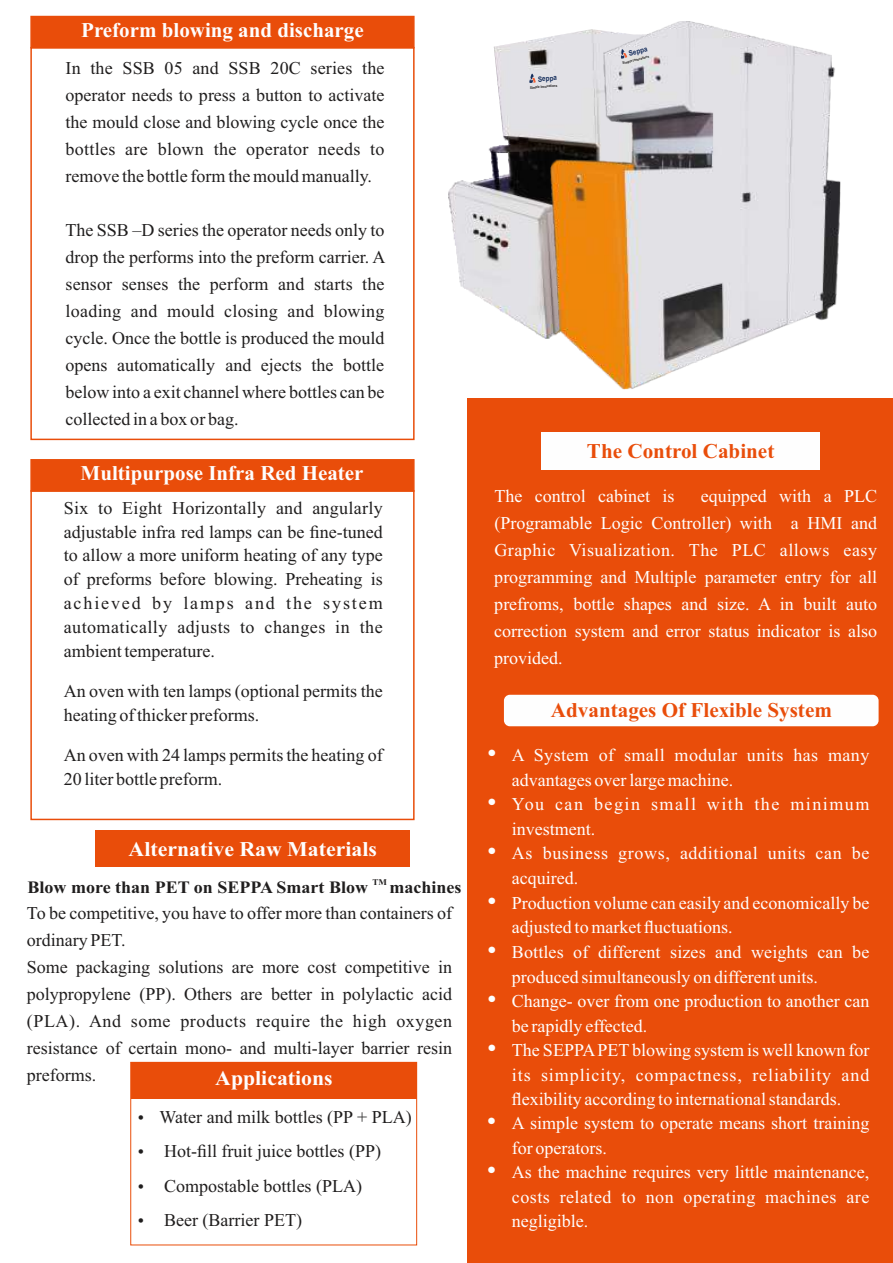
<style>
.page{position:relative;width:893px;height:1263px;background:#fff}
.page>*{position:absolute;margin:0;border:0;box-sizing:border-box;transform-origin:0 0}
.t1{font:700 21px "Times New Roman";color:#fefefe}
.t2{font:700 21px "Times New Roman";color:#e94d0a}
.t3{font:700 21px "Times New Roman";color:#fefefe;scale:1.04 1}
.t4{font:18px/27px "Times New Roman";color:#201e1e}
.t5{font:18px/24.5px "Times New Roman";color:#fefefe}
.t6{font:700 17.4px "Times New Roman";color:#201e1e;scale:1.04 1}
.t7{font:700 8.7px "Times New Roman";color:#201e1e;scale:1.04 1}
.t8{font:700 7.5px "Arial";color:#172f5d;scale:.86 1}
.t9{font:700 3.6px "Arial";color:#201e1e;scale:.83 1}
</style>
<div class="page">
<div style="left:95px;top:831px;width:315px;height:36px;background:#e94d0a"></div>
<div style="left:468px;top:398px;width:425px;height:865px;background:#e94d0a"></div>
<div style="left:30px;top:15px;width:385px;height:32px;background:#e94d0a"></div>
<div style="left:30px;top:459px;width:385px;height:31px;background:#e94d0a"></div>
<div style="left:30px;top:47px;width:385px;height:393px;border:1px solid #e94d0a"></div>
<div style="left:30px;top:490px;width:385px;height:330px;border:1px solid #e94d0a"></div>
<div style="left:504px;top:695px;width:375px;height:31px;background:#fefefe;border-radius:6px"></div>
<div style="left:542px;top:432px;width:278px;height:38px;background:#fefefe"></div>
<div style="left:130px;top:1062px;width:287px;height:183px;border:1px solid #e94d0a"></div>
<div style="left:131px;top:1062px;width:286px;height:36px;background:#e94d0a"></div>
<img style="left:448px;top:37px;width:102px;height:302px">
<img style="left:550px;top:21px;width:290px;height:368px">
<svg style="left:621px;top:49px;width:6px;height:10px"></svg>
<svg style="left:529px;top:74px;width:7px;height:9px"></svg>
<p class="t1" style="left:81px;top:23px;width:284px">Preform blowing and discharge</p>
<p class="t4" style="left:66px;top:56px;width:320px;text-align:justify">In the SSB 05 and SSB 20C series the operator needs to press a button to activate the mould close and blowing cycle once the bottles are blown the operator needs to remove the bottle form the mould manually.</p>
<p class="t4" style="left:66px;top:218px;width:321px;text-align:justify">The SSB –D series the operator needs only to drop the performs into the preform carrier. A sensor senses the perform and starts the loading and mould closing and blowing cycle. Once the bottle is produced the mould opens automatically and ejects the bottle below into a exit channel where bottles can be collected in a box or bag.</p>
<p class="t1" style="left:81px;top:466px;width:284px">Multipurpose Infra Red Heater</p>
<p class="t4" style="left:64px;top:497px;width:320px;line-height:23.9px;text-align:justify">Six to Eight Horizontally and angularly adjustable infra red lamps can be fine-tuned to allow a more uniform heating of any type of preforms before blowing. Preheating is achieved by lamps and the system automatically adjusts to changes in the ambient temperature.</p>
<p class="t4" style="left:64px;top:681px;width:320px;line-height:23.9px">An oven with ten lamps (optional permits the heating of thicker preforms.</p>
<p class="t4" style="left:64px;top:745px;width:320px;line-height:23.9px">An oven with 24 lamps permits the heating of<br>20 liter bottle preform.</p>
<p class="t3" style="left:129px;top:842px;width:240px">Alternative Raw Materials</p>
<p class="t7" style="left:373px;top:879px;width:15px">TM</p>
<p class="t6" style="left:28px;top:882px;width:419px">Blow more than PET on SEPPA Smart Blow machines</p>
<p class="t4" style="left:27px;top:901px;width:427px">To be competitive, you have to offer more than containers of ordinary PET.<br>Some packaging solutions are more cost competitive in polypropylene (PP). Others are better in polylactic acid (PLA). And some products require the high oxygen resistance of certain mono- and multi-layer barrier resin preforms.</p>
<p class="t3" style="left:215px;top:1071px;width:114px">Applications</p>
<p class="t4" style="left:160px;top:1101px;width:254px;line-height:34.5px">Water and milk bottles (PP + PLA)<br>Hot-fill fruit juice bottles (PP)<br>Compostable bottles (PLA)<br>Beer (Barrier PET)</p>
<p class="t8" style="left:538px;top:76px;width:24px;rotate:-5deg">Seppa</p>
<p class="t9" style="left:530px;top:86px;width:34px;rotate:-5deg">Simple Innovations</p>
<p class="t8" style="left:628px;top:51px;width:24px;rotate:-15deg">Seppa</p>
<p class="t9" style="left:622px;top:62px;width:34px;rotate:-15deg">Simple Innovations</p>
<p class="t2" style="left:587px;top:444px;width:189px">The Control Cabinet</p>
<p class="t5" style="left:494px;top:484px;width:384px;line-height:27px;text-align:justify;text-indent:207px">equipped with a PLC (Programable Logic Controller) with a HMI and Graphic Visualization. The PLC allows easy programming and Multiple parameter entry for all prefroms, bottle shapes and size. A in built auto correction system and error status indicator is also provided.</p>
<p class="t5" style="left:494px;top:485px;width:182px">The control cabinet is</p>
<p class="t2" style="left:551px;top:702px;width:283px">Advantages Of Flexible System</p>
<p class="t5" style="left:512px;top:745px;width:359px">A System of small modular units has many advantages over large machine.<br>You can begin small with the minimum investment.<br>As business grows, additional units can be acquired.<br>Production volume can easily and economically be adjusted to market fluctuations.<br>Bottles of different sizes and weights can be produced simultaneously on different units.<br>Change- over from one production to another can be rapidly effected.<br>The SEPPAPETblowing system is well known for its simplicity, compactness, reliability and flexibility according to international standards.<br>A simple system to operate means short training for operators.<br>As the machine requires very little maintenance, costs related to non operating machines are negligible.</p>
</div>
